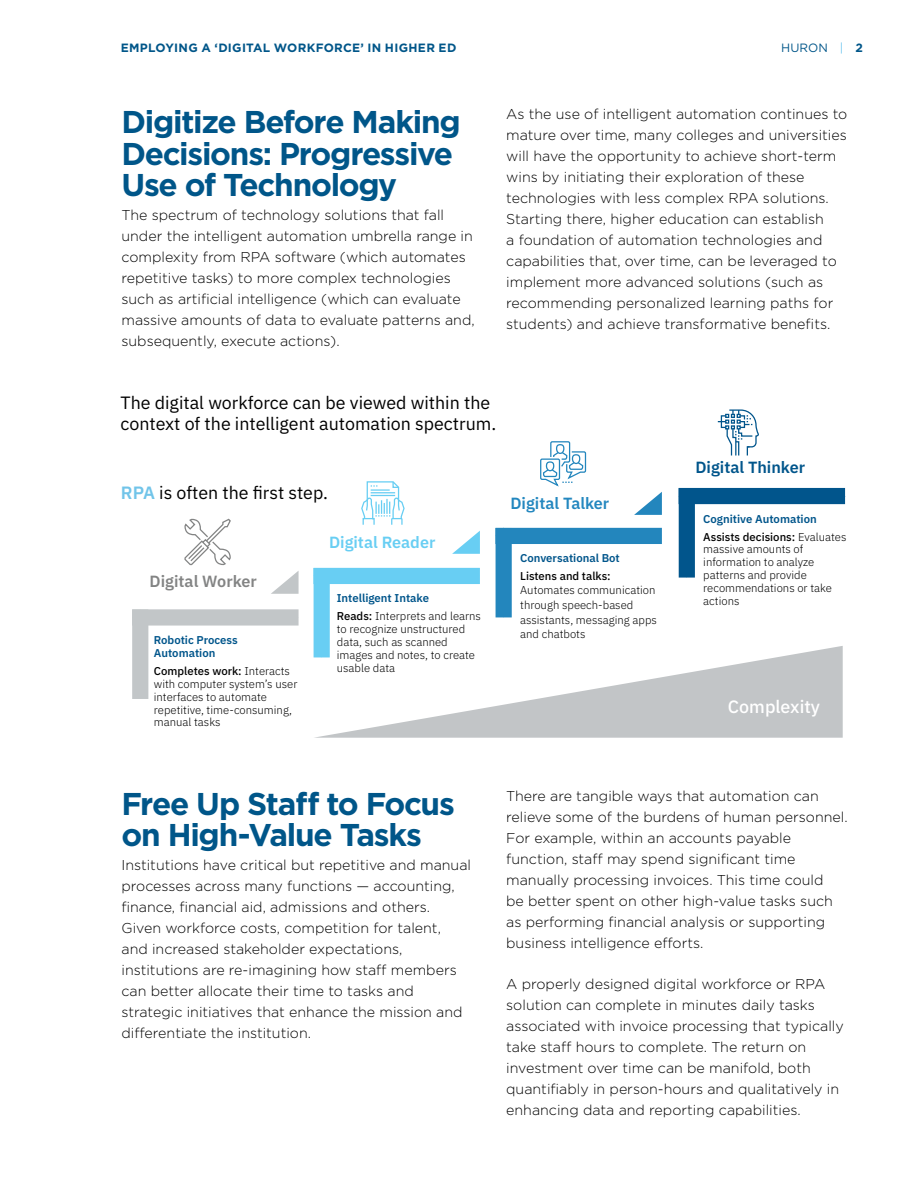
<style>
.page{position:relative;width:918px;height:1188px;background:#fff}
.page>*{position:absolute;margin:0;border:0;box-sizing:border-box;transform-origin:0 0}
.t1{font:700 31.5px/31.5px "Gotham";letter-spacing:-.04em;color:#005689}
.t2{font:17.85px/21.5px "IBM Plex Sans";color:#000}
.t3{font:500 17.85px "IBM Plex Sans";color:#fff}
.t4{font:600 16.2px "IBM Plex Sans";color:#00558b}
.t5{font:600 16.2px "IBM Plex Sans";color:#838484}
.t6{font:600 16.2px "IBM Plex Sans";color:#68cef3}
.t7{font:600 16.2px "IBM Plex Sans";color:#2387bf}
.t8{font:300 14.25px/21px "Gotham";color:#000}
.t9{font:700 12px "Gotham";letter-spacing:.025em;color:#005689}
.t10{font:12px "Gotham";color:#005689}
.t11{font:300 11.4px/12.9px "IBM Plex Sans";color:#000}
.t12{font:600 11.4px/12.9px "IBM Plex Sans";color:#00558b}
.t13{font:500 11.4px "IBM Plex Sans";color:#000}
.s1{color:#6bc4ef}
.s2{font-weight:700}
.s3{font-weight:600;color:#71c4e9}
.s4{font-weight:500}
.s5{font-weight:600;color:#00558b}
.s6{font-weight:500;color:#000}
.s7{font-weight:300;color:#000}
</style>
<div class="page">
<div style="left:132px;top:610px;width:16px;height:89px;background:#c2c6c8"></div>
<div style="left:132px;top:609px;width:167px;height:17px;background:#c2c6c8"></div>
<div style="left:314px;top:568px;width:16px;height:89px;background:#68cef3"></div>
<div style="left:313px;top:568px;width:167px;height:16px;background:#68cef3"></div>
<div style="left:496px;top:528px;width:16px;height:89px;background:#2386bd"></div>
<div style="left:495px;top:528px;width:167px;height:16px;background:#2386bd"></div>
<div style="left:679px;top:488px;width:16px;height:90px;background:#01558c"></div>
<div style="left:679px;top:488px;width:166px;height:16px;background:#01558c"></div>
<svg style="left:271px;top:571px;width:28px;height:23px"></svg>
<svg style="left:452px;top:531px;width:28px;height:23px"></svg>
<svg style="left:634px;top:492px;width:28px;height:23px"></svg>
<svg style="left:313px;top:646px;width:530px;height:92px"></svg>
<svg style="left:184px;top:518px;width:47px;height:48px"></svg>
<svg style="left:718px;top:409px;width:41px;height:47px"></svg>
<svg style="left:361px;top:481px;width:44px;height:44px"></svg>
<svg style="left:540px;top:441px;width:47px;height:46px"></svg>
<p class="t9" style="left:121px;top:40px;width:337px">EMPLOYING A ‘DIGITAL WORKFORCE’ IN HIGHER ED</p>
<p class="t10" style="left:781px;top:40px;width:83px">HURON <span class="s1">|</span> <span class="s2">2</span></p>
<h1 class="t1" style="left:122px;top:106px;width:341px">Digitize Before Making<br>Decisions: Progressive<br>Use of Technology</h1>
<p class="t8" style="left:122px;top:205px;width:355px">The spectrum of technology solutions that fall under the intelligent automation umbrella range in complexity from RPA software (which automates repetitive tasks) to more complex technologies such as artificial intelligence (which can evaluate massive amounts of data to evaluate patterns and, subsequently, execute actions).</p>
<p class="t8" style="left:506px;top:103px;width:343px">As the use of intelligent automation continues to mature over time, many colleges and universities will have the opportunity to achieve short-term wins by initiating their exploration of these technologies with less complex RPA solutions.<br>Starting there, higher education can establish<br>a foundation of automation technologies and capabilities that, over time, can be leveraged to implement more advanced solutions (such as recommending personalized learning paths for students) and achieve transformative benefits.</p>
<p class="t2" style="left:121px;top:390px;width:377px">The digital workforce can be viewed within the context of the intelligent automation spectrum.</p>
<p class="t2" style="left:121px;top:480px;width:208px"><span class="s3">RPA</span> is often the first step.</p>
<p class="t5" style="left:150px;top:569px;width:109px">Digital Worker</p>
<p class="t12" style="left:154px;top:632px;width:86px">Robotic Process<br>Automation</p>
<p class="t11" style="left:154px;top:663px;width:145px"><span class="s4">Completes work:</span> Interacts with computer system’s user interfaces to automate repetitive, time-consuming, manual tasks</p>
<p class="t6" style="left:329px;top:529px;width:108px">Digital Reader</p>
<p class="t11" style="left:337px;top:588px;width:146px;line-height:17.9px"><span class="s5">Intelligent Intake<br></span><span class="s4">Reads:</span> Interprets and learns</p>
<p class="t11" style="left:337px;top:622px;width:140px">to recognize unstructured data, such as scanned images and notes, to create usable data</p>
<p class="t7" style="left:510px;top:490px;width:100px">Digital Talker</p>
<p class="t12" style="left:520px;top:551px;width:101px">Conversational Bot</p>
<p class="t13" style="left:520px;top:567px;width:92px">Listens and talks:</p>
<p class="t11" style="left:520px;top:582px;width:138px;line-height:14.5px">Automates communication through speech-based assistants, messaging apps and chatbots</p>
<p class="t4" style="left:695px;top:455px;width:111px">Digital Thinker</p>
<p class="t12" style="left:703px;top:509px;width:145px;line-height:17.9px">Cognitive Automation<br><span class="s6">Assists decisions:</span> <span class="s7">Evaluates</span></p>
<p class="t11" style="left:703px;top:542px;width:130px">massive amounts of information to analyze patterns and provide recommendations or take actions</p>
<p class="t3" style="left:728px;top:693px;width:94px">Complexity</p>
<h1 class="t1" style="left:122px;top:788px;width:335px">Free Up Staff to Focus on High-Value Tasks</h1>
<p class="t8" style="left:122px;top:854px;width:351px">Institutions have critical but repetitive and manual processes across many functions — accounting, finance, financial aid, admissions and others.<br>Given workforce costs, competition for talent,<br>and increased stakeholder expectations, institutions are re-imagining how staff members can better allocate their time to tasks and strategic initiatives that enhance the mission and differentiate the institution.</p>
<p class="t8" style="left:506px;top:785px;width:343px">There are tangible ways that automation can relieve some of the burdens of human personnel.<br>For example, within an accounts payable function, staff may spend significant time manually processing invoices. This time could<br>be better spent on other high-value tasks such as performing financial analysis or supporting business intelligence efforts.</p>
<p class="t8" style="left:506px;top:973px;width:339px">A properly designed digital workforce or RPA solution can complete in minutes daily tasks associated with invoice processing that typically take staff hours to complete. The return on investment over time can be manifold, both quantifiably in person-hours and qualitatively in enhancing data and reporting capabilities.</p>
</div>
